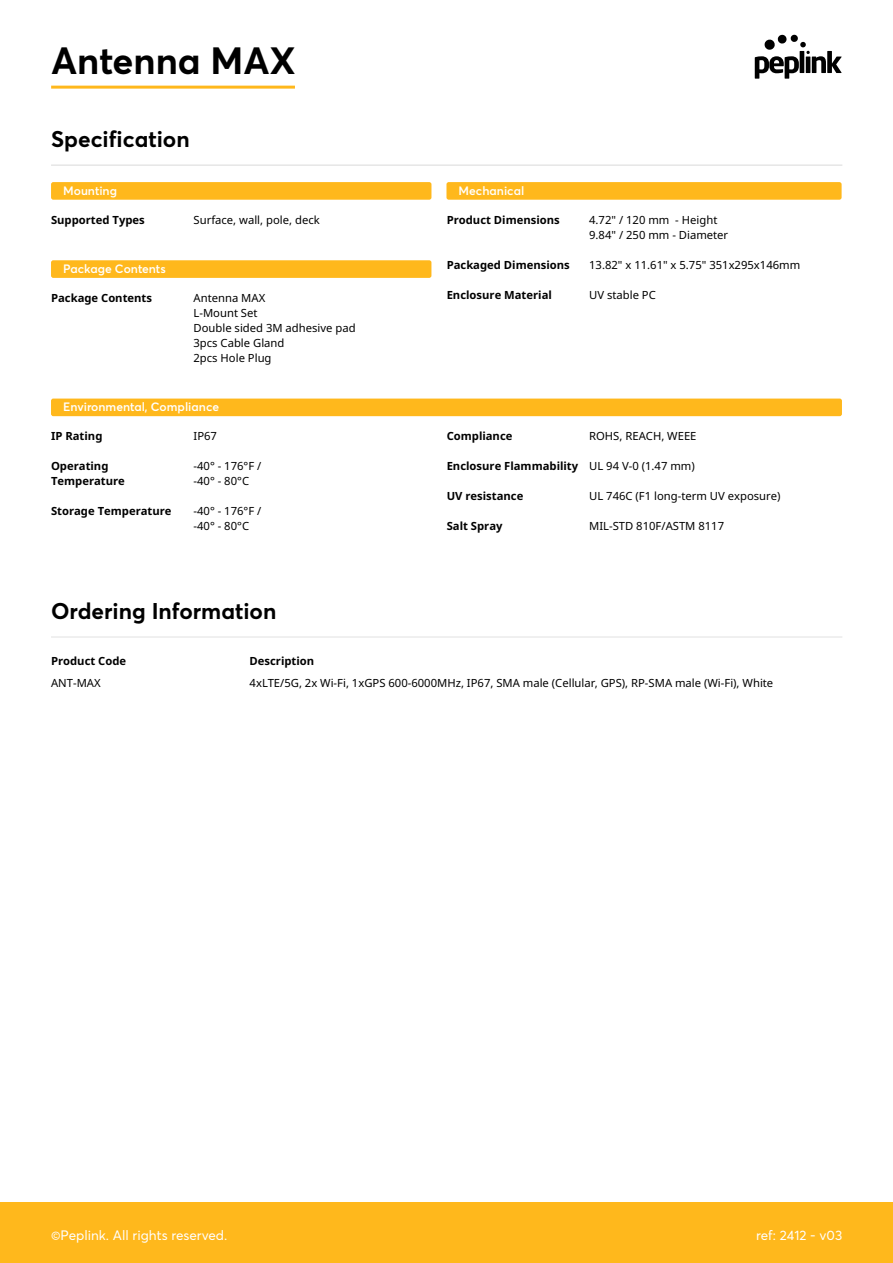
<style>
.page{position:relative;width:893px;height:1263px;background:#fff}
.page>*{position:absolute;margin:0;border:0;box-sizing:border-box;transform-origin:0 0}
.t1{font:700 37.5px "Averta";color:#000}
.t2{font:700 22.5px "Averta";color:#000}
.t3{font:13.5px "Averta";color:#fff}
.t4{font:600 12px "Averta";color:#fff}
.t5{font:11.25px/15px "Noto Sans";color:#000}
.t6{font:700 11.25px/15px "Noto Sans";color:#000}
</style>
<div class="page">
<div style="left:0;top:1203px;width:892px;height:60px;background:#ffb81c"></div>
<svg style="left:754px;top:34px;width:87px;height:45px"></svg>
<div style="left:51px;top:260px;width:380px;height:18px;background:#ffb81c;border-radius:2px"></div>
<div style="left:51px;top:399px;width:791px;height:17px;background:#ffb81c;border-radius:2px"></div>
<div style="left:446px;top:182px;width:395px;height:18px;background:#ffb81c;border-radius:2px"></div>
<hr style="left:51px;top:164px;width:791px;height:2px;background:#e6e6e6">
<div style="left:51px;top:182px;width:380px;height:18px;background:#ffb81c;border-radius:2px"></div>
<hr style="left:51px;top:86px;width:244px;height:3px;background:#ffb81c">
<hr style="left:51px;top:636px;width:791px;height:2px;background:#ebebeb">
<h1 class="t1" style="left:51px;top:37px;width:246px">Antenna MAX</h1>
<h2 class="t2" style="left:51px;top:125px;width:140px">Specification</h2>
<p class="t4" style="left:63px;top:183px;width:55px">Mounting</p>
<p class="t6" style="left:51px;top:212px;width:95px">Supported Types</p>
<p class="t5" style="left:193px;top:212px;width:128px">Surface, wall, pole, deck</p>
<p class="t4" style="left:63px;top:261px;width:104px">Package Contents</p>
<p class="t6" style="left:51px;top:290px;width:103px">Package Contents</p>
<p class="t5" style="left:193px;top:290px;width:163px">Antenna MAX<br>L-Mount Set<br>Double sided 3M adhesive pad<br>3pcs Cable Gland<br>2pcs Hole Plug</p>
<p class="t4" style="left:63px;top:399px;width:157px">Environmental, Compliance</p>
<p class="t6" style="left:51px;top:429px;width:53px">IP Rating</p>
<p class="t6" style="left:51px;top:459px;width:75px">Operating<br>Temperature</p>
<p class="t6" style="left:51px;top:504px;width:122px">Storage Temperature</p>
<p class="t5" style="left:193px;top:429px;width:25px">IP67</p>
<p class="t5" style="left:193px;top:459px;width:69px">-40° - 176°F / -40° - 80°C</p>
<p class="t5" style="left:193px;top:504px;width:69px">-40° - 176°F / -40° - 80°C</p>
<h2 class="t2" style="left:51px;top:597px;width:227px">Ordering Information</h2>
<p class="t6" style="left:51px;top:653px;width:77px">Product Code</p>
<p class="t6" style="left:249px;top:653px;width:66px">Description</p>
<p class="t4" style="left:458px;top:183px;width:67px">Mechanical</p>
<p class="t6" style="left:446px;top:212px;width:115px">Product Dimensions</p>
<p class="t6" style="left:446px;top:257px;width:125px">Packaged Dimensions</p>
<p class="t6" style="left:446px;top:287px;width:107px">Enclosure Material</p>
<p class="t5" style="left:589px;top:212px;width:141px">4.72" / 120 mm - Height<br>9.84" / 250 mm - Diameter</p>
<p class="t5" style="left:589px;top:257px;width:212px">13.82" x 11.61" x 5.75" 351x295x146mm</p>
<p class="t5" style="left:589px;top:287px;width:68px">UV stable PC</p>
<p class="t6" style="left:446px;top:429px;width:67px">Compliance</p>
<p class="t6" style="left:446px;top:459px;width:133px">Enclosure Flammability</p>
<p class="t6" style="left:446px;top:489px;width:78px">UV resistance</p>
<p class="t6" style="left:446px;top:519px;width:57px">Salt Spray</p>
<p class="t5" style="left:589px;top:429px;width:109px">ROHS, REACH, WEEE</p>
<p class="t5" style="left:589px;top:459px;width:107px">UL 94 V-0 (1.47 mm)</p>
<p class="t5" style="left:589px;top:489px;width:193px">UL 746C (F1 long-term UV exposure)</p>
<p class="t5" style="left:589px;top:519px;width:136px">MIL-STD 810F/ASTM 8117</p>
<p class="t5" style="left:51px;top:676px;width:51px">ANT-MAX</p>
<p class="t5" style="left:249px;top:676px;width:525px">4xLTE/5G, 2x Wi-Fi, 1xGPS 600-6000MHz, IP67, SMA male (Cellular, GPS), RP-SMA male (Wi-Fi), White</p>
<p class="t3" style="left:51px;top:1226px;width:178px">©Peplink. All rights reserved.</p>
<p class="t3" style="left:756px;top:1226px;width:88px">ref: 2412 - v03</p>
</div>
